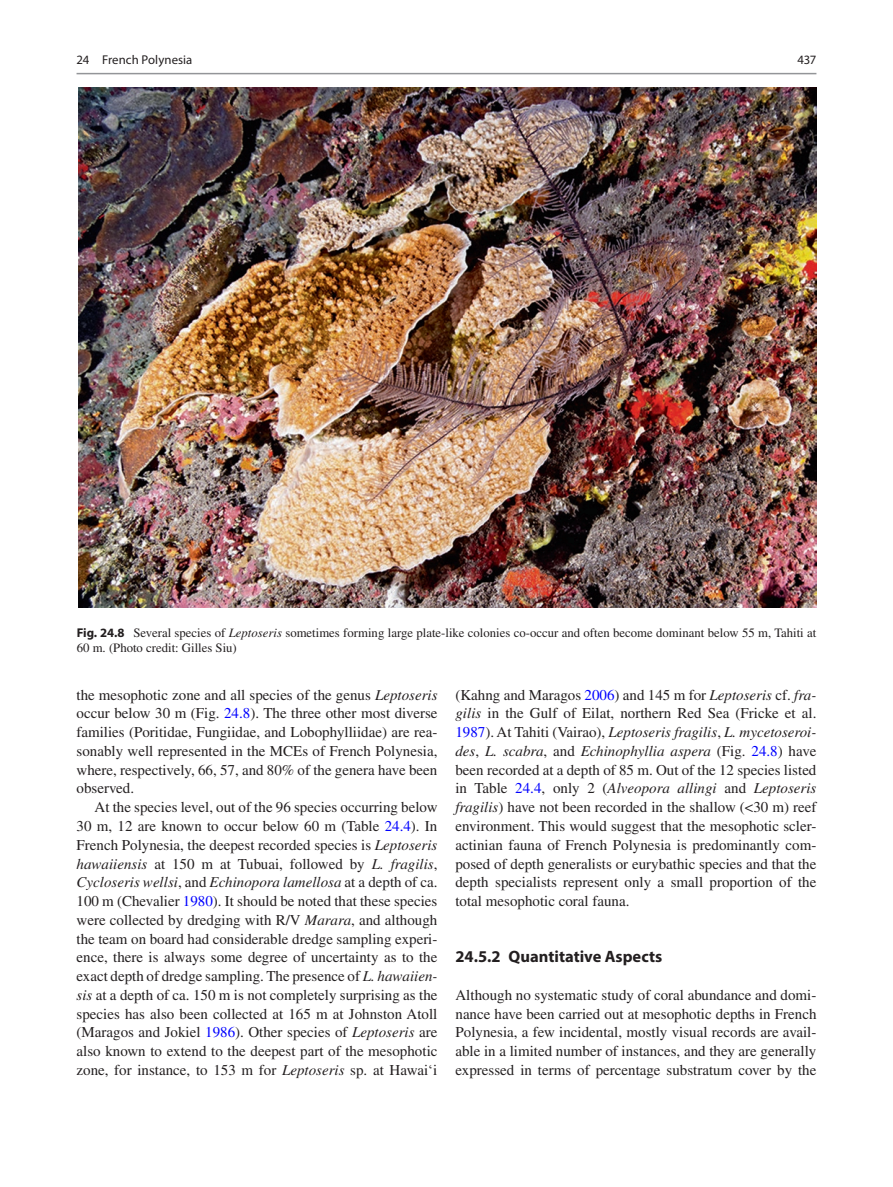
<style>
.page{position:relative;width:893px;height:1187px;background:#fff}
.page>*{position:absolute;margin:0;border:0;box-sizing:border-box;transform-origin:0 0}
.t1{font:700 16.5px "Bwrjvn Myriad Pro";color:#231f20}
.t2{font:15px/18.8px "Vbvvmk Times LT Std";color:#231f20;text-align:justify}
.t3{font:italic 15px/18.8px "Xtyknt Times LT Std";color:#231f20}
.t4{font:12.75px/15px "Vbvvmk Times LT Std";color:#231f20}
.t5{font:12.75px "Bvmhcc Myriad Pro";letter-spacing:.005em;color:#231f20}
.t6{font:12.75px "Cbtvfp Myriad Pro";color:#231f20}
.s1{font-family:"Bwrjvn Myriad Pro";font-weight:700}
.s2{font-family:"Xtyknt Times LT Std";font-style:italic}
.s3{color:#00f}
.s4{font-family:"Vbvvmk Times LT Std";font-style:normal}
.s5{font-family:"Ddsxbh Times New Roman"}
.s6{font-family:"Vbvvmk Times LT Std";font-style:normal;color:#00f}
</style>
<div class="page">
<img style="left:78px;top:88px;width:738px;height:519px">
<hr style="left:77px;top:73px;width:739px;height:1px;background:#939598">
<p class="t5" style="left:77px;top:52px;width:117px">24 French Polynesia</p>
<p class="t6" style="left:797px;top:52px;width:21px">437</p>
<p class="t4" style="left:77px;top:624px;width:741px"><span class="s1">Fig. 24.8</span> Several species of <span class="s2">Leptoseris</span> sometimes forming large plate-like colonies co-occur and often become dominant below 55 m, Tahiti at<br>60 m. (Photo credit: Gilles Siu)</p>
<p class="t2" style="left:77px;top:685px;width:362px">the mesophotic zone and all species of the genus <span class="s2">Leptoseris </span>occur below 30 m (Fig. <span class="s3">24.8</span>). The three other most diverse families (Poritidae, Fungiidae, and Lobophylliidae) are rea&shy;sonably well represented in the MCEs of French Polynesia, where, respectively, 66, 57, and 80% of the genera have been observed.</p>
<p class="t2" style="left:77px;top:797px;width:362px;text-indent:18px">At the species level, out of the 96 species occurring below 30 m, 12 are known to occur below 60 m (Table <span class="s3">24.4</span>). In French Polynesia, the deepest recorded species is <span class="s2">Leptoseris hawaiiensis</span> at 150 m at Tubuai, followed by <span class="s2">L. fragilis</span>,</p>
<p class="t3" style="left:77px;top:872px;width:362px">Cycloseris wellsi<span class="s4">, and</span> Echinopora lamellosa <span class="s4">at a depth of ca.</span></p>
<p class="t2" style="left:77px;top:891px;width:362px">100 m (Chevalier <span class="s3">1980</span>). It should be noted that these species were collected by dredging with R/V <span class="s2">Marara</span>, and although the team on board had considerable dredge sampling experi&shy;ence, there is always some degree of uncertainty as to the exact depth of dredge sampling. The presence of <span class="s2">L. hawaiien&shy;sis</span> at a depth of ca. 150 m is not completely surprising as the species has also been collected at 165 m at Johnston Atoll (Maragos and Jokiel <span class="s3">1986</span>). Other species of <span class="s2">Leptoseris</span> are also known to extend to the deepest part of the mesophotic zone, for instance, to 153 m for <span class="s2">Leptoseris</span> sp. at Hawai<span class="s5">ʻ</span>i</p>
<p class="t2" style="left:455px;top:685px;width:362px">(Kahng and Maragos <span class="s3">2006</span>) and 145 m for <span class="s2">Leptoseris</span> cf. <span class="s2">fra&shy;gilis</span> in the Gulf of Eilat, northern Red Sea (Fricke et al.</p>
<p class="t3" style="left:455px;top:722px;width:362px"><span class="s6">1987</span><span class="s4">). At Tahiti (Vairao),</span> Leptoseris fragilis<span class="s4">,</span> L. mycetoseroi&shy;des<span class="s4">,</span> L. scabra<span class="s4">, and</span> Echinophyllia aspera <span class="s4">(Fig.</span> <span class="s6">24.8</span><span class="s4">) have</span></p>
<p class="t2" style="left:455px;top:760px;width:362px">been recorded at a depth of 85 m. Out of the 12 species listed</p>
<p class="t3" style="left:455px;top:779px;width:362px"><span class="s4">in Table</span> <span class="s6">24.4</span><span class="s4">, only 2 (</span>Alveopora allingi <span class="s4">and</span> Leptoseris</p>
<p class="t2" style="left:455px;top:797px;width:362px"><span class="s2">fragilis</span>) have not been recorded in the shallow (&lt;30 m) reef environment. This would suggest that the mesophotic scler&shy;actinian fauna of French Polynesia is predominantly com&shy;posed of depth generalists or eurybathic species and that the depth specialists represent only a small proportion of the total mesophotic coral fauna.</p>
<p class="t1" style="left:455px;top:945px;width:208px">24.5.2 Quantitative Aspects</p>
<p class="t2" style="left:455px;top:985px;width:362px">Although no systematic study of coral abundance and domi&shy;nance have been carried out at mesophotic depths in French Polynesia, a few incidental, mostly visual records are avail&shy;able in a limited number of instances, and they are generally expressed in terms of percentage substratum cover by the</p>
</div>
